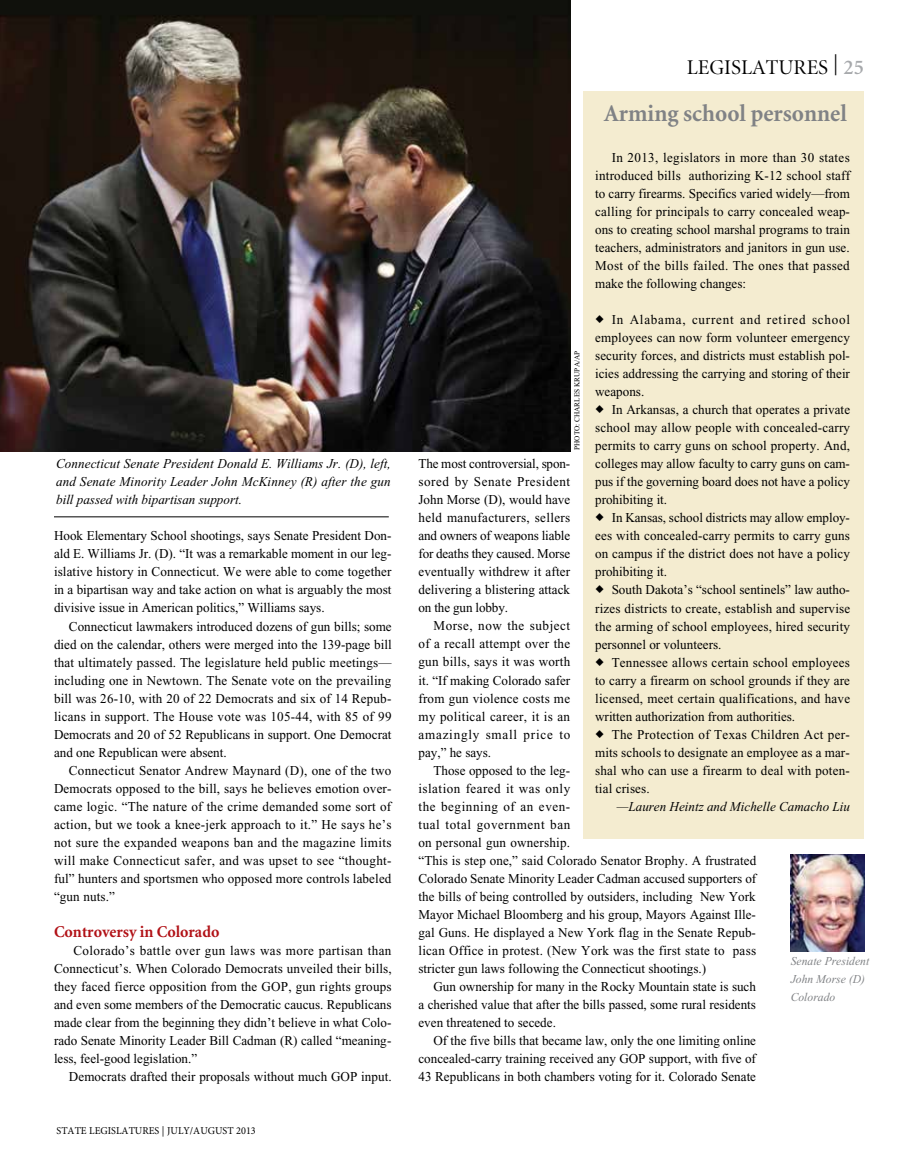
<style>
.page{position:relative;width:918px;height:1176px;background:#fff}
.page>*{position:absolute;margin:0;border:0;box-sizing:border-box;transform-origin:0 0}
.t1{font:700 24px "Minion";color:#808285}
.t2{font:21px "Minion Display";color:#000}
.t3{font:700 16.5px "Minion";color:#b11116}
.t4{font:13.5px/18px "Times New Roman";color:#000;text-align:justify}
.t5{font:italic 13.5px/18px "Times New Roman";color:#000;text-align:justify}
.t6{font:italic 12px/18px "Times New Roman";color:#808285}
.t7{font:10.5px "Minion Pro";color:#000}
.t8{font:7.5px "Times New Roman";color:#000}
.s1{font-family:"Minion";font-weight:600;color:#a7a9ac}
.s2{font-family:"Minion Pro";font-size:19.5px}
</style>
<div class="page">
<div style="left:583px;top:91px;width:281px;height:747px;background:#f4ecd0"></div>
<img style="left:0;top:0;width:570px;height:451px">
<img style="left:791px;top:854px;width:73px;height:97px">
<hr style="left:54px;top:516px;width:335px;height:1px;background:#000">
<p class="t5" style="left:56px;top:455px;width:336px">Connecticut Senate President Donald E. Williams Jr. (D), left, and Senate Minority Leader John McKinney (R) after the gun bill passed with bipartisan support.</p>
<p class="t4" style="left:54px;top:527px;width:339px">Hook Elementary School shootings, says Senate President Don&shy;ald E. Williams Jr. (D). “It was a remarkable moment in our leg&shy;islative history in Connecticut. We were able to come together in a bipartisan way and take action on what is arguably the most divisive issue in American politics,” Williams says.</p>
<p class="t4" style="left:54px;top:617px;width:339px;text-indent:15px">Connecticut lawmakers introduced dozens of gun bills; some died on the calendar, others were merged into the 139-page bill that ultimately passed. The legislature held public meetings— including one in Newtown. The Senate vote on the prevailing bill was 26-10, with 20 of 22 Democrats and six of 14 Repub&shy;licans in support. The House vote was 105-44, with 85 of 99<br>Democrats and 20 of 52 Republicans in support. One Democrat and one Republican were absent.</p>
<p class="t4" style="left:54px;top:761px;width:339px;text-indent:15px">Connecticut Senator Andrew Maynard (D), one of the two Democrats opposed to the bill, says he believes emotion over&shy;came logic. “The nature of the crime demanded some sort of action, but we took a knee-jerk approach to it.” He says he’s not sure the expanded weapons ban and the magazine limits will make Connecticut safer, and was upset to see “thought&shy;ful” hunters and sportsmen who opposed more controls labeled “gun nuts.”</p>
<p class="t3" style="left:54px;top:922px;width:167px">Controversy in Colorado</p>
<p class="t4" style="left:54px;top:941px;width:339px;text-indent:19px">Colorado’s battle over gun laws was more partisan than Connecticut’s. When Colorado Democrats unveiled their bills, they faced fierce opposition from the GOP, gun rights groups and even some members of the Democratic caucus. Republicans made clear from the beginning they didn’t believe in what Colo&shy;rado Senate Minority Leader Bill Cadman (R) called “meaning&shy;less, feel-good legislation.”</p>
<p class="t4" style="left:69px;top:1067px;width:324px">Democrats drafted their proposals without much GOP input.</p>
<p class="t7" style="left:57px;top:1123px;width:201px">STATE LEGISLATURES | JULY/AUGUST 2013</p>
<h2 class="t2" style="left:687px;top:57px;width:179px">LEGISLATURES | <span class="s1">25</span></h2>
<h1 class="t1" style="left:604px;top:101px;width:245px">Arming school personnel</h1>
<p class="t4" style="left:595px;top:149px;width:257px;text-indent:17px">In 2013, legislators in more than 30 states introduced bills authorizing K-12 school staff to carry firearms. Specifics varied widely—from calling for principals to carry concealed weap&shy;ons to creating school marshal programs to train teachers, administrators and janitors in gun use.<br>Most of the bills failed. The ones that passed make the following changes:</p>
<p class="t4" style="left:595px;top:311px;width:256px"><span class="s2">◆</span> In Alabama, current and retired school employees can now form volunteer emergency security forces, and districts must establish pol&shy;icies addressing the carrying and storing of their weapons.</p>
<p class="t4" style="left:595px;top:401px;width:257px"><span class="s2">◆</span> In Arkansas, a church that operates a private school may allow people with concealed-carry permits to carry guns on school property. And, colleges may allow faculty to carry guns on cam&shy;pus if the governing board does not have a policy prohibiting it.</p>
<p class="t4" style="left:595px;top:509px;width:256px"><span class="s2">◆</span> In Kansas, school districts may allow employ&shy;ees with concealed-carry permits to carry guns on campus if the district does not have a policy prohibiting it.</p>
<p class="t4" style="left:595px;top:581px;width:257px"><span class="s2">◆</span> South Dakota’s “school sentinels” law autho&shy;rizes districts to create, establish and supervise the arming of school employees, hired security personnel or volunteers.</p>
<p class="t4" style="left:595px;top:653px;width:256px"><span class="s2">◆</span> Tennessee allows certain school employees to carry a firearm on school grounds if they are licensed, meet certain qualifications, and have written authorization from authorities.</p>
<p class="t4" style="left:595px;top:725px;width:256px"><span class="s2">◆</span> The Protection of Texas Children Act per&shy;mits schools to designate an employee as a mar&shy;shal who can use a firearm to deal with poten&shy;tial crises.</p>
<p class="t5" style="left:617px;top:797px;width:235px">—Lauren Heintz and Michelle Camacho Liu</p>
<p class="t8" style="left:573px;top:450px;width:101px;rotate:-90deg">PHOTO: CHARLES KRUPA/AP</p>
<p class="t4" style="left:418px;top:455px;width:153px">The most controversial, spon&shy;sored by Senate President John Morse (D), would have held manufacturers, sellers and owners of weapons liable for deaths they caused. Morse eventually withdrew it after delivering a blistering attack on the gun lobby.</p>
<p class="t4" style="left:418px;top:616px;width:153px;text-indent:15px">Morse, now the subject of a recall attempt over the gun bills, says it was worth it. “If making Colorado safer from gun violence costs me my political career, it is an amazingly small price to pay,” he says.</p>
<p class="t4" style="left:418px;top:760px;width:339px;text-align:left;text-indent:15px">Those opposed to the leg-<br>islation feared it was only<br>the beginning of an even-<br>tual total government ban<br>on personal gun ownership.<br>“This is step one,” said Colorado Senator Brophy. A frustrated Colorado Senate Minority Leader Cadman accused supporters of the bills of being controlled by outsiders, including New York Mayor Michael Bloomberg and his group, Mayors Against Ille&shy;gal Guns. He displayed a New York flag in the Senate Repub&shy;lican Office in protest. (New York was the first state to pass stricter gun laws following the Connecticut shootings.)</p>
<p class="t4" style="left:418px;top:977px;width:339px;text-indent:15px">Gun ownership for many in the Rocky Mountain state is such a cherished value that after the bills passed, some rural residents even threatened to secede.</p>
<p class="t4" style="left:418px;top:1031px;width:339px;text-indent:15px">Of the five bills that became law, only the one limiting online concealed-carry training received any GOP support, with five of 43 Republicans in both chambers voting for it. Colorado Senate</p>
<p class="t6" style="left:791px;top:951px;width:80px">Senate President<br>John Morse (D)<br>Colorado</p>
</div>
